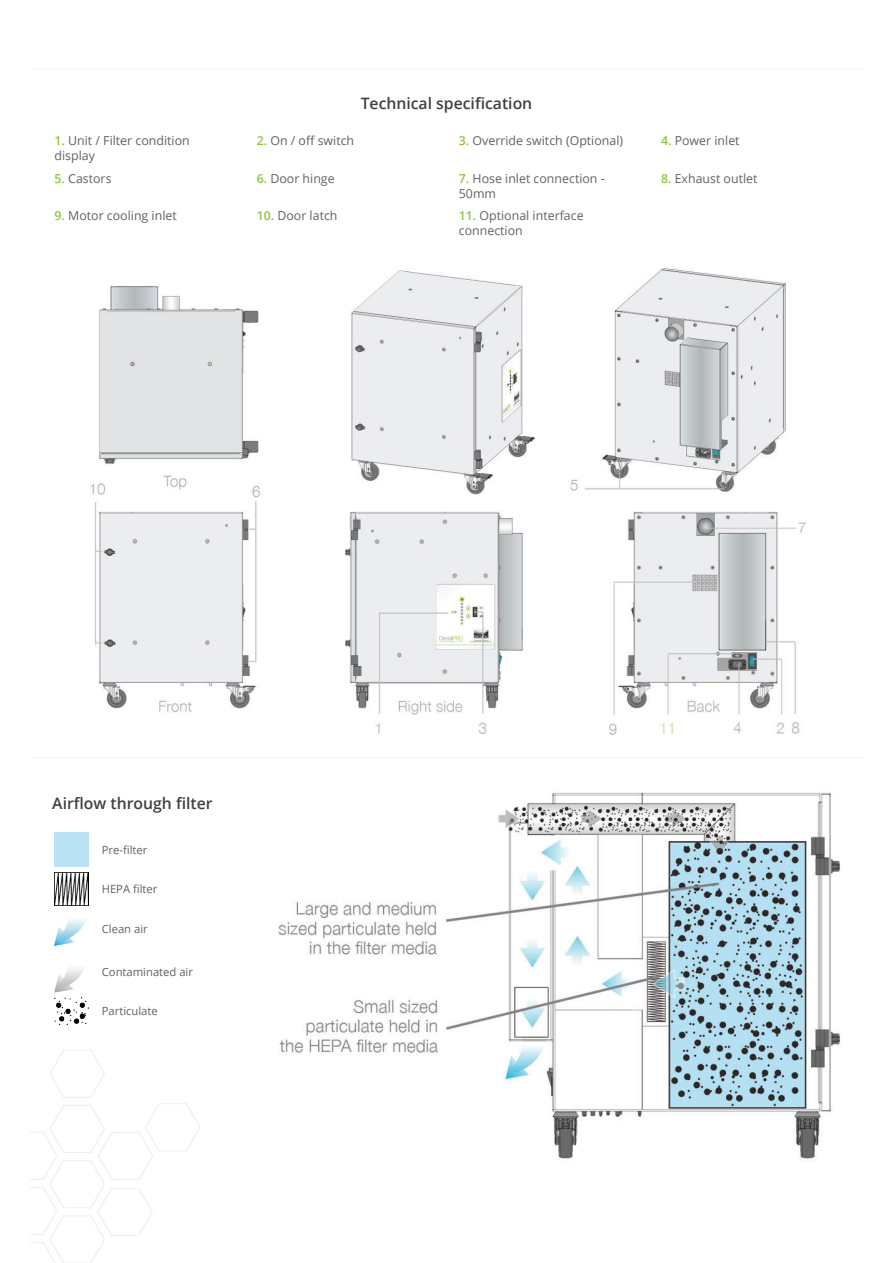
<style>
.page{position:relative;width:893px;height:1263px;background:#fff}
.page>*{position:absolute;margin:0;border:0;box-sizing:border-box;transform-origin:0 0}
.t1{font:600 15.75px "Open Sans";color:#404040}
.t2{font:12.3px/14.9px "Open Sans";color:#606160}
.t3{font:11.25px "Open Sans";color:#606160}
.s1{font-weight:600;color:#8dc640}
</style>
<div class="page">
<img style="left:90px;top:268px;width:715px;height:466px">
<hr style="left:30px;top:68px;width:833px;height:1px;background:#f5f7f7">
<img style="left:55px;top:872px;width:33px;height:34px">
<img style="left:55px;top:920px;width:31px;height:26px">
<img style="left:55px;top:968px;width:29px;height:24px">
<img style="left:55px;top:998px;width:33px;height:26px">
<img style="left:279px;top:792px;width:561px;height:367px">
<hr style="left:30px;top:757px;width:833px;height:1px;background:#f5f7f7">
<p class="t1" style="left:361px;top:92px;width:173px">Technical specification</p>
<p class="t2" style="left:55px;top:133px;width:137px"><span class="s1">1.</span> Unit / Filter condition display</p>
<p class="t2" style="left:257px;top:133px;width:99px"><span class="s1">2.</span> On / off switch</p>
<p class="t2" style="left:459px;top:133px;width:166px"><span class="s1">3.</span> Override switch (Optional)</p>
<p class="t2" style="left:661px;top:133px;width:80px"><span class="s1">4.</span> Power inlet</p>
<p class="t2" style="left:55px;top:170px;width:59px"><span class="s1">5.</span> Castors</p>
<p class="t2" style="left:257px;top:170px;width:79px"><span class="s1">6.</span> Door hinge</p>
<p class="t2" style="left:459px;top:170px;width:147px"><span class="s1">7.</span> Hose inlet connection -<br>50mm</p>
<p class="t2" style="left:661px;top:170px;width:98px"><span class="s1">8.</span> Exhaust outlet</p>
<p class="t2" style="left:54px;top:208px;width:124px"><span class="s1">9.</span> Motor cooling inlet</p>
<p class="t2" style="left:257px;top:208px;width:82px"><span class="s1">10.</span> Door latch</p>
<p class="t2" style="left:459px;top:208px;width:126px"><span class="s1">11.</span> Optional interface connection</p>
<p class="t1" style="left:52px;top:792px;width:162px">Airflow through filter</p>
<p class="t3" style="left:102px;top:842px;width:47px">Pre-filter</p>
<p class="t3" style="left:102px;top:881px;width:57px">HEPA filter</p>
<p class="t3" style="left:102px;top:921px;width:48px">Clean air</p>
<p class="t3" style="left:102px;top:964px;width:93px">Contaminated air</p>
<p class="t3" style="left:102px;top:1004px;width:58px">Particulate</p>
</div>
